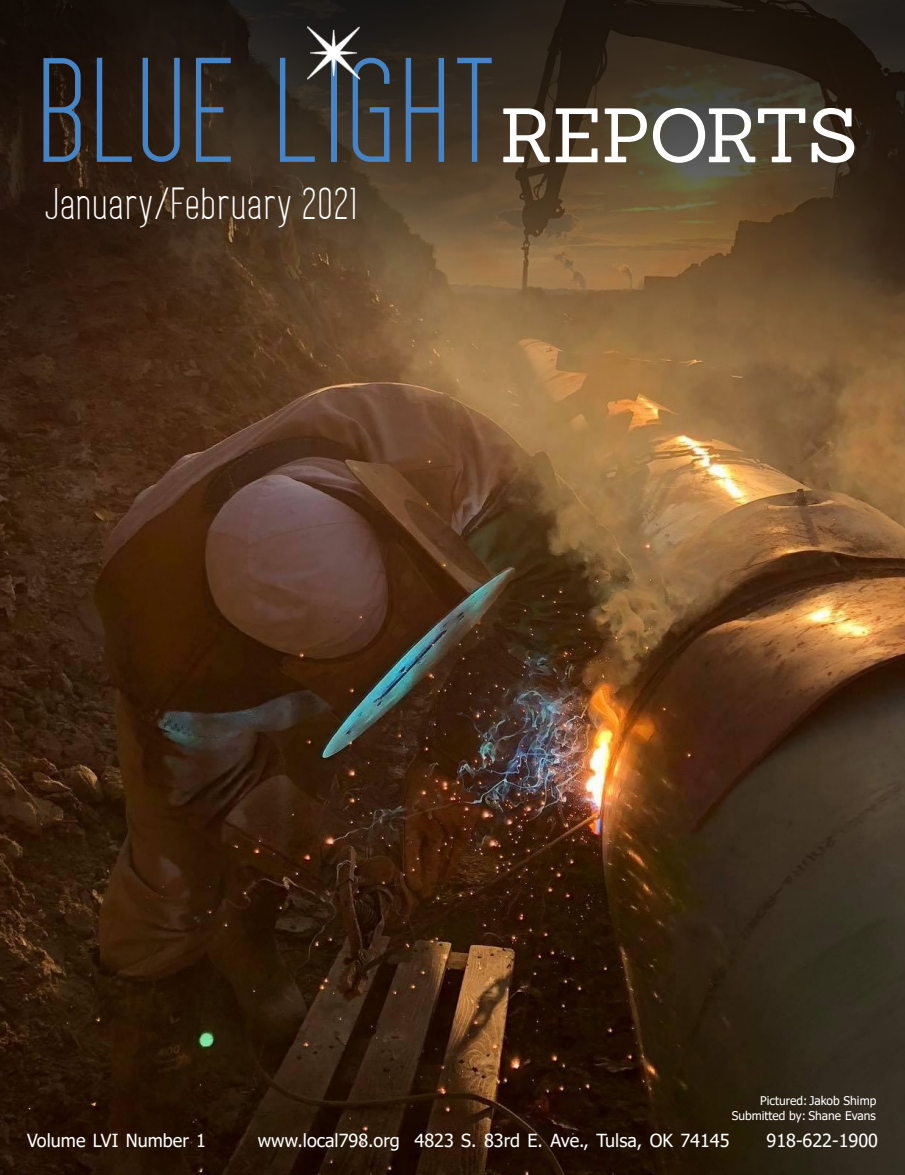
<style>
.page{position:relative;width:905px;height:1175px;background:#fff}
.page>*{position:absolute;margin:0;border:0;box-sizing:border-box;transform-origin:0 0}
.t1{font:139.5px "Home Planet BB";color:#4684c5}
.t2{font:75px "Sanchez";letter-spacing:-.015em;color:#fff}
.t3{font:42px "Home Planet BB";color:#fff}
.t4{font:18px "Tahoma";color:#fff}
.Regular_Font{font:12px "Tahoma";color:#fff}
</style>
<div class="page">
<img style="left:0;top:0;width:904px;height:1174px">
<img style="left:277px;top:2px;width:117px;height:105px">
<p class="t1" style="left:35px;top:23px;width:463px">BLUE LIGHT</p>
<p class="t3" style="left:44px;top:178px;width:315px">January/February 2021</p>
<p class="t2" style="left:499px;top:87px;width:360px">REPORTS</p>
<p class="Regular_Font" style="left:760px;top:1092px;width:118px">Pictured: Jakob Shimp</p>
<p class="Regular_Font" style="left:731px;top:1107px;width:146px">Submitted by: Shane Evans</p>
<p class="t4" style="left:27px;top:1128px;width:181px">Volume LVI Number 1</p>
<p class="t4" style="left:258px;top:1128px;width:473px">www.local798.org 4823 S. 83rd E. Ave., Tulsa, OK 74145</p>
<p class="t4" style="left:766px;top:1128px;width:113px">918-622-1900</p>
</div>
